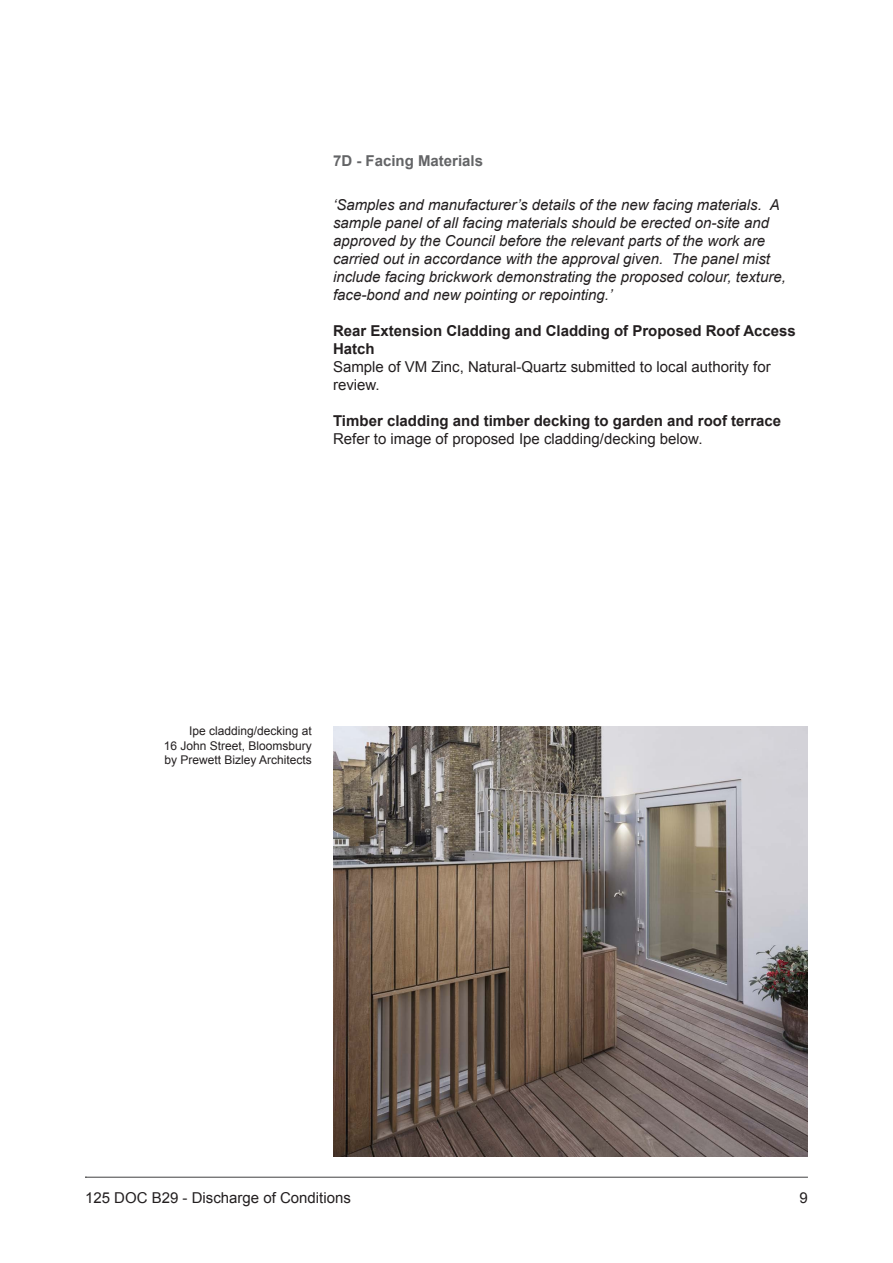
<style>
.page{position:relative;width:893px;height:1263px;background:#fff}
.page>*{position:absolute;margin:0;border:0;box-sizing:border-box;transform-origin:0 0}
.t1{font:italic 15px/18px "Arial";color:#231f20}
.t2{font:15px/18px "Arial";color:#231f20}
.t3{font:700 15px/18px "Arial";color:#231f20}
.Section_titles{font:700 15px "Arial";color:#636466}
.t4{font:12px "Arial";color:#231f20}
</style>
<div class="page">
<hr style="left:86px;top:1177px;width:722px;height:1px;background:#414142">
<img style="left:333px;top:727px;width:475px;height:430px">
<p class="Section_titles" style="left:333px;top:151px;width:152px">7D - Facing Materials</p>
<p class="t1" style="left:333px;top:196px;width:454px">‘Samples and manufacturer’s details of the new facing materials. A sample panel of all facing materials should be erected on-site and approved by the Council before the relevant parts of the work are carried out in accordance with the approval given. The panel mist include facing brickwork demonstrating the proposed colour, texture, face-bond and new pointing or repointing.’</p>
<p class="t3" style="left:333px;top:323px;width:464px">Rear Extension Cladding and Cladding of Proposed Roof Access<br>Hatch</p>
<p class="t2" style="left:333px;top:358px;width:439px">Sample of VM Zinc, Natural-Quartz submitted to local authority for review.</p>
<p class="t3" style="left:333px;top:413px;width:450px">Timber cladding and timber decking to garden and roof terrace</p>
<p class="t2" style="left:333px;top:430px;width:371px">Refer to image of proposed Ipe cladding/decking below.</p>
<p class="t4" style="left:189px;top:723px;width:124px">Ipe cladding/decking at</p>
<p class="t4" style="left:164px;top:738px;width:150px">16 John Street, Bloomsbury</p>
<p class="t4" style="left:164px;top:752px;width:149px">by Prewett Bizley Architects</p>
<p class="t2" style="left:85px;top:1188px;width:267px">125 DOC B29 - Discharge of Conditions</p>
<p class="t2" style="left:800px;top:1188px;width:10px">9</p>
</div>
